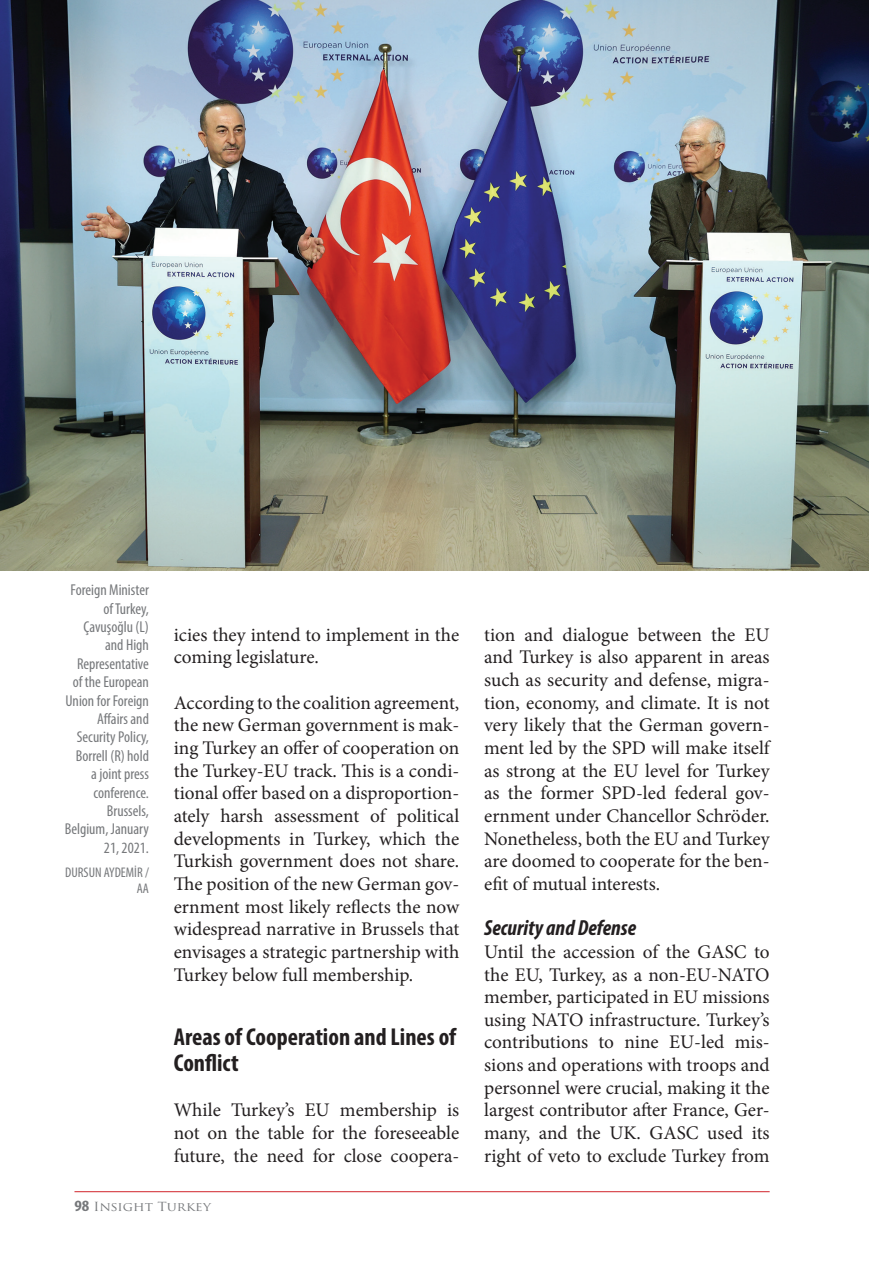
<style>
.page{position:relative;width:869px;height:1261px;background:#fff}
.page>*{position:absolute;margin:0;border:0;box-sizing:border-box;transform-origin:0 0}
.t1{font:700 condensed 24.5px/26.2px "Myriad Pro";color:#231f20}
.t2{font:italic 700 condensed 21.88px "Myriad Pro";color:#231f20}
.t3{font:19.25px/22.6px "Minion Pro";color:#231f20;text-align:justify}
.t4{font:condensed 15.75px/18.4px "Myriad Pro";color:#76787b;text-align:right}
.t5{font:condensed 14px/16.6px "Myriad Pro";color:#76787b;text-align:right}
.t6{font:12.25px "Trajan Pro";color:#76787b;scale:1.11 1}
.s1{font-family:"Myriad Pro";font-weight:700;font-stretch:condensed;font-size:15.75px}
</style>
<div class="page">
<hr style="left:74px;top:1190px;width:695px;height:1px;background:#d1232a">
<img style="left:0;top:0;width:868px;height:570px">
<p class="t4" style="left:65px;top:580px;width:86px">Foreign Minister of Turkey,<br>Çavuşoğlu (L) and High<br>Representative of the European<br>Union for Foreign<br>Affairs and<br>Security Policy,<br>Borrell (R) hold<br>a joint press conference.<br>Brussels,<br>Belgium, January<br>21, 2021.</p>
<p class="t5" style="left:65px;top:863px;width:85px">DURSUN AYDEMİR /<br>AA</p>
<p class="t3" style="left:174px;top:623px;width:287px">icies they intend to implement in the coming legislature.</p>
<p class="t3" style="left:174px;top:691px;width:287px">According to the coalition agreement, the new German government is mak&shy;ing Turkey an offer of cooperation on the Turkey-EU track. This is a condi&shy;tional offer based on a disproportion&shy;ately harsh assessment of political developments in Turkey, which the Turkish government does not share.<br>The position of the new German gov&shy;ernment most likely reflects the now widespread narrative in Brussels that envisages a strategic partnership with Turkey below full membership.</p>
<p class="t1" style="left:174px;top:1022px;width:284px">Areas of Cooperation and Lines of<br>Conflict</p>
<p class="t3" style="left:174px;top:1098px;width:287px">While Turkey’s EU membership is not on the table for the foreseeable future, the need for close coopera-</p>
<p class="t6" style="left:74px;top:1198px;width:124px"><span class="s1">98</span> Insight Turkey</p>
<p class="t3" style="left:484px;top:623px;width:287px">tion and dialogue between the EU and Turkey is also apparent in areas such as security and defense, migra&shy;tion, economy, and climate. It is not very likely that the German govern&shy;ment led by the SPD will make itself as strong at the EU level for Turkey as the former SPD-led federal gov&shy;ernment under Chancellor Schröder.<br>Nonetheless, both the EU and Turkey are doomed to cooperate for the ben&shy;efit of mutual interests.</p>
<p class="t2" style="left:484px;top:914px;width:153px">Security and Defense</p>
<p class="t3" style="left:484px;top:940px;width:287px">Until the accession of the GASC to the EU, Turkey, as a non-EU-NATO member, participated in EU missions using NATO infrastructure. Turkey’s contributions to nine EU-led mis&shy;sions and operations with troops and personnel were crucial, making it the largest contributor after France, Ger&shy;many, and the UK. GASC used its right of veto to exclude Turkey from</p>
</div>
